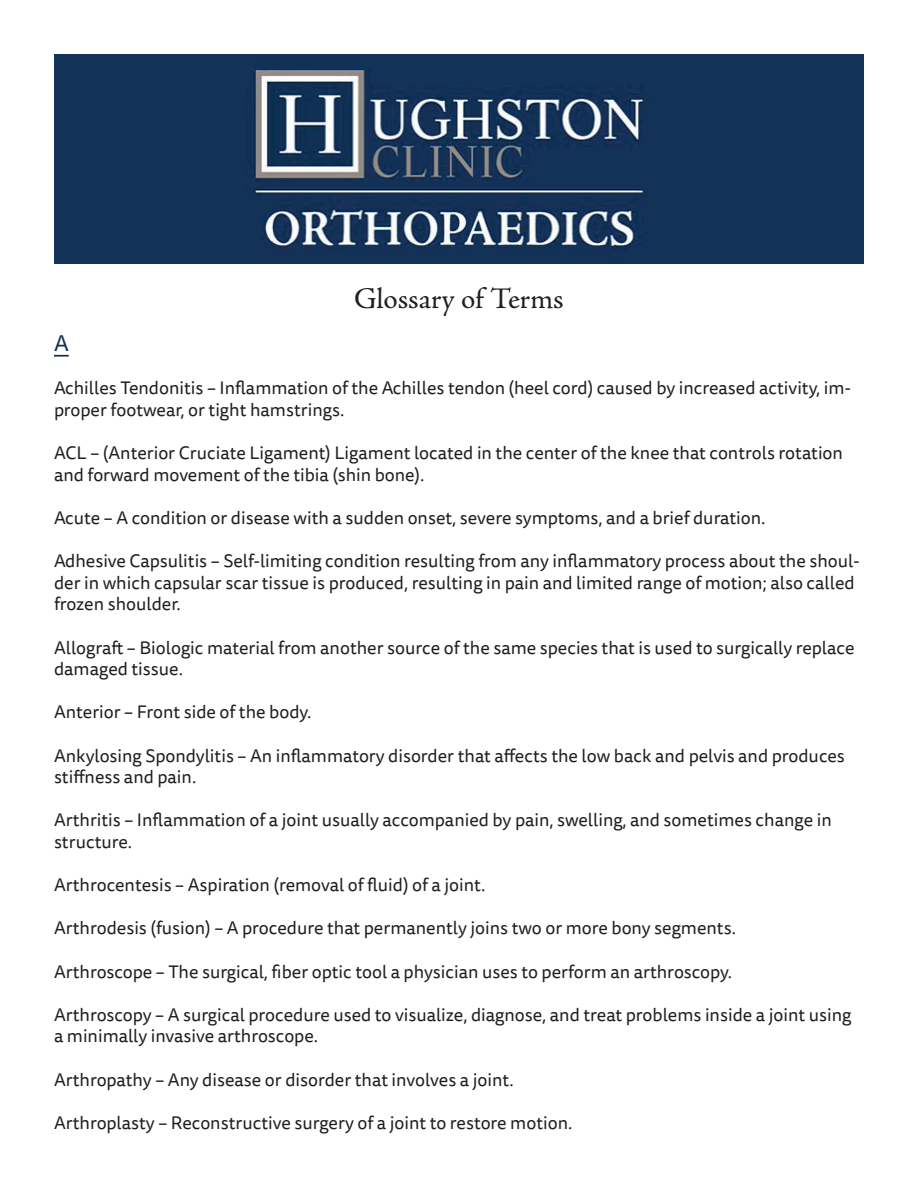
<style>
.page{position:relative;width:918px;height:1188px;background:#fff}
.page>*{position:absolute;margin:0;border:0;box-sizing:border-box;transform-origin:0 0}
.t1{font:30px "Adobe Jenson Pro";color:#231f20}
.t2{font:22.5px "Tisa Sans Pro";color:#132e54}
.t3{font:18px/21.6px "Tisa Sans Pro";color:#231f20}
</style>
<div class="page">
<svg style="left:54px;top:355px;width:15px;height:2px"></svg>
<img style="left:54px;top:54px;width:810px;height:209px">
<h1 class="t1" style="left:354px;top:281px;width:211px">Glossary of Terms</h1>
<p class="t2" style="left:54px;top:328px;width:16px">A</p>
<p class="t3" style="left:54px;top:378px;width:798px">Achilles Tendonitis – Inflammation of the Achilles tendon (heel cord) caused by increased activity, im&shy;proper footwear, or tight hamstrings.</p>
<p class="t3" style="left:54px;top:443px;width:790px">ACL – (Anterior Cruciate Ligament) Ligament located in the center of the knee that controls rotation and forward movement of the tibia (shin bone).</p>
<p class="t3" style="left:54px;top:507px;width:713px">Acute – A condition or disease with a sudden onset, severe symptoms, and a brief duration.</p>
<p class="t3" style="left:54px;top:551px;width:807px">Adhesive Capsulitis – Self-limiting condition resulting from any inflammatory process about the shoul&shy;der in which capsular scar tissue is produced, resulting in pain and limited range of motion; also called frozen shoulder.</p>
<p class="t3" style="left:54px;top:637px;width:802px">Allograft – Biologic material from another source of the same species that is used to surgically replace damaged tissue.</p>
<p class="t3" style="left:54px;top:702px;width:259px">Anterior – Front side of the body.</p>
<p class="t3" style="left:54px;top:745px;width:792px">Ankylosing Spondylitis – An inflammatory disorder that affects the low back and pelvis and produces stiffness and pain.</p>
<p class="t3" style="left:54px;top:810px;width:779px">Arthritis – Inflammation of a joint usually accompanied by pain, swelling, and sometimes change in structure.</p>
<p class="t3" style="left:54px;top:875px;width:433px">Arthrocentesis – Aspiration (removal of fluid) of a joint.</p>
<p class="t3" style="left:54px;top:918px;width:684px">Arthrodesis (fusion) – A procedure that permanently joins two or more bony segments.</p>
<p class="t3" style="left:54px;top:961px;width:680px">Arthroscope – The surgical, fiber optic tool a physician uses to perform an arthroscopy.</p>
<p class="t3" style="left:54px;top:1004px;width:799px">Arthroscopy – A surgical procedure used to visualize, diagnose, and treat problems inside a joint using a minimally invasive arthroscope.</p>
<p class="t3" style="left:54px;top:1069px;width:461px">Arthropathy – Any disease or disorder that involves a joint.</p>
<p class="t3" style="left:54px;top:1112px;width:520px">Arthroplasty – Reconstructive surgery of a joint to restore motion.</p>
</div>
